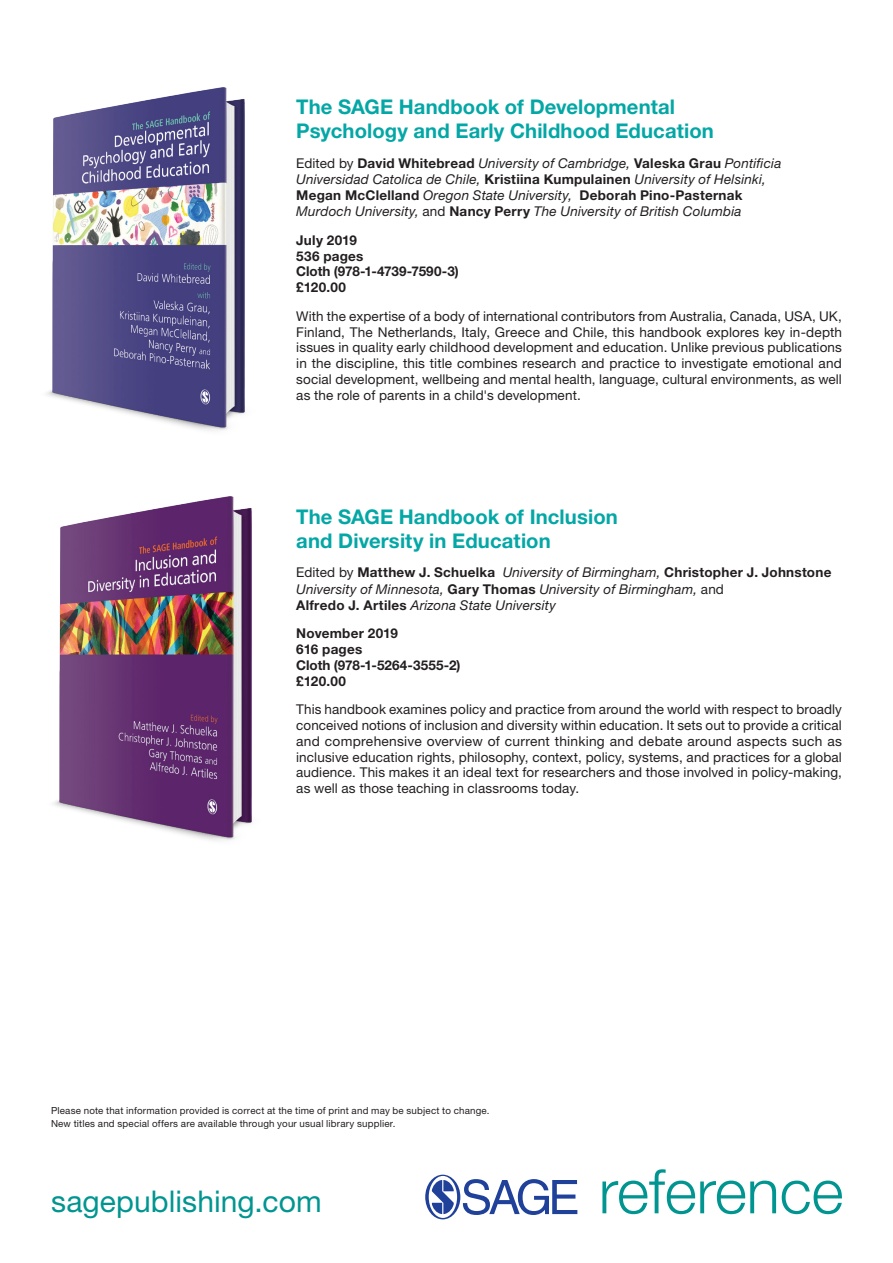
<style>
.page{position:relative;width:893px;height:1263px;background:#fff}
.page>*{position:absolute;margin:0;border:0;box-sizing:border-box;transform-origin:0 0}
.t1{font:30px "Helvetica Neue LT Std";letter-spacing:.005em;color:#009590}
.t2{font:700 20.25px/24px "Helvetica Neue LT Std";letter-spacing:.005em;color:#03a7a5}
.t3{font:13.5px/15.8px "Helvetica Neue LT Std";letter-spacing:.01em;color:#231f20;text-align:justify}
.t4{font:italic 13.5px/16.2px "Helvetica Neue LT Std";letter-spacing:.015em;color:#231f20}
.t5{font:700 13.5px/15.8px "Helvetica Neue LT Std";letter-spacing:.01em;color:#231f20}
.t6{font:9.75px/13.5px "Helvetica Neue LT Std";letter-spacing:.02em;color:#231f20}
.s1{font-style:normal}
.s2{font-weight:700;font-style:normal}
</style>
<div class="page">
<svg style="left:425px;top:1175px;width:152px;height:44px"></svg>
<svg style="left:602px;top:1169px;width:240px;height:45px"></svg>
<img style="left:46px;top:87px;width:199px;height:344px">
<img style="left:53px;top:497px;width:199px;height:344px">
<h2 class="t2" style="left:296px;top:95px;width:419px">The SAGE Handbook of Developmental<br>Psychology and Early Childhood Education</h2>
<p class="t4" style="left:296px;top:154px;width:487px"><span class="s1">Edited by</span> <span class="s2">David Whitebread</span> University of Cambridge, <span class="s2">Valeska Grau</span> Pontificia Universidad Catolica de Chile, <span class="s2">Kristiina Kumpulainen</span> University of Helsinki, <span class="s2">Megan McClelland</span> Oregon State University, <span class="s2">Deborah Pino-Pasternak </span>Murdoch University, <span class="s1">and</span> <span class="s2">Nancy Perry</span> The University of British Columbia</p>
<p class="t5" style="left:296px;top:232px;width:164px">July 2019<br>536 pages<br>Cloth (978-1-4739-7590-3) £120.00</p>
<p class="t3" style="left:296px;top:308px;width:547px">With the expertise of a body of international contributors from Australia, Canada, USA, UK, Finland, The Netherlands, Italy, Greece and Chile, this handbook explores key in-depth issues in quality early childhood development and education. Unlike previous publications in the discipline, this title combines research and practice to investigate emotional and social development, wellbeing and mental health, language, cultural environments, as well as the role of parents in a child's development.</p>
<h2 class="t2" style="left:296px;top:504px;width:323px">The SAGE Handbook of Inclusion and Diversity in Education</h2>
<p class="t4" style="left:296px;top:564px;width:537px"><span class="s1">Edited by</span> <span class="s2">Matthew J. Schuelka</span> University of Birmingham, <span class="s2">Christopher J. Johnstone<br></span>University of Minnesota, <span class="s2">Gary Thomas</span> University of Birmingham, <span class="s1">and<br></span><span class="s2">Alfredo J. Artiles</span> Arizona State University</p>
<p class="t5" style="left:296px;top:625px;width:166px">November 2019<br>616 pages<br>Cloth (978-1-5264-3555-2) £120.00</p>
<p class="t3" style="left:296px;top:701px;width:547px">This handbook examines policy and practice from around the world with respect to broadly conceived notions of inclusion and diversity within education. It sets out to provide a critical and comprehensive overview of current thinking and debate around aspects such as inclusive education rights, philosophy, context, policy, systems, and practices for a global audience. This makes it an ideal text for researchers and those involved in policy-making, as well as those teaching in classrooms today.</p>
<p class="t6" style="left:51px;top:1103px;width:440px">Please note that information provided is correct at the time of print and may be subject to change.<br>New titles and special offers are available through your usual library supplier.</p>
<h1 class="t1" style="left:51px;top:1183px;width:272px">sagepublishing.com</h1>
</div>
